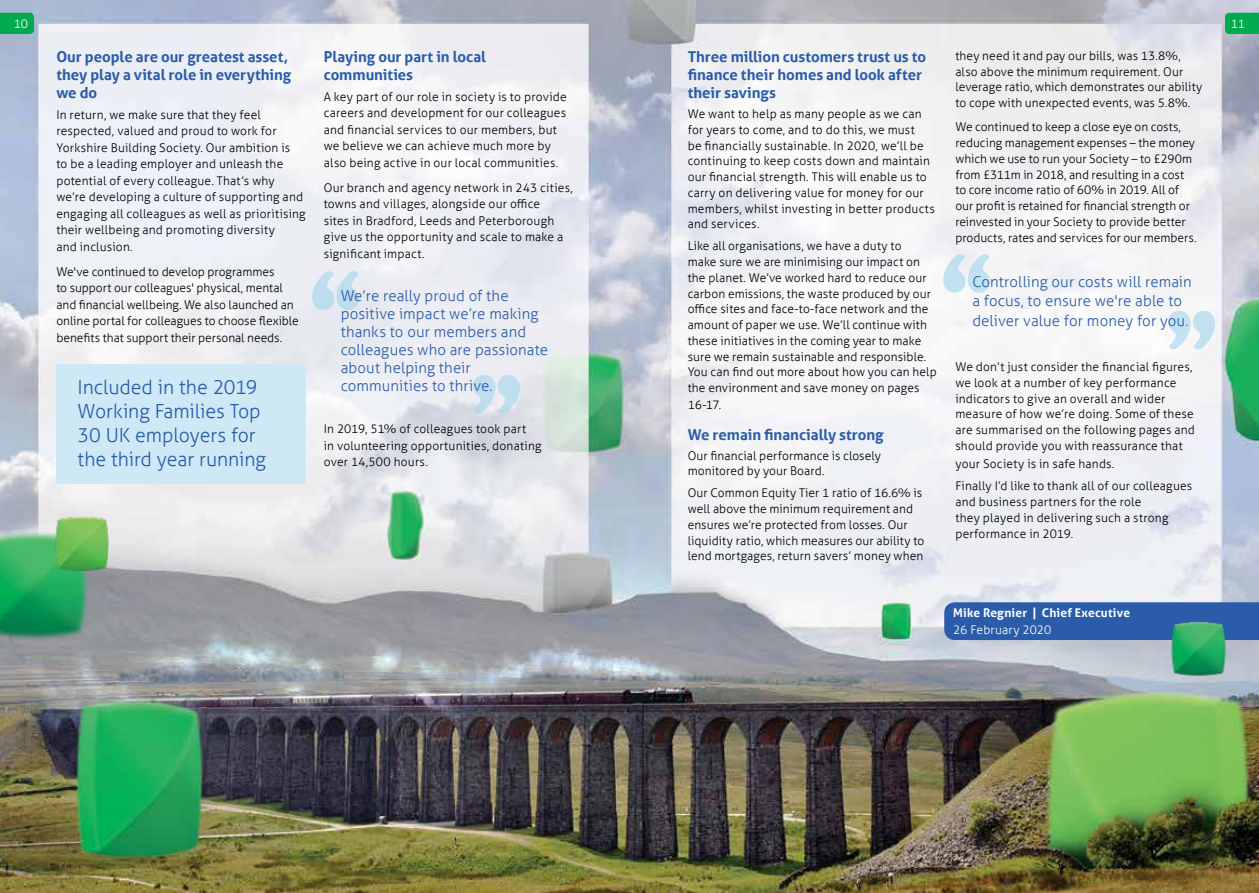
<style>
.page{position:relative;width:1259px;height:893px;background:#fff}
.page>*{position:absolute;margin:0;border:0;box-sizing:border-box;transform-origin:0 0}
.t1{font:300 19.5px/24px "YBSG Aller";letter-spacing:-.005em;color:#2a5caa}
.t2{font:300 15px/18px "YBSG Aller";letter-spacing:.005em;color:#2a5caa}
.t3{font:700 15px/18px "YBSG Aller";color:#2a5caa}
.t4{font:300 12px/15.8px "YBSG Aller";letter-spacing:.01em;color:#000}
.t5{font:700 12px "YBSG Aller";letter-spacing:.015em;color:#fff}
.t6{font:300 12px "YBSG Aller";letter-spacing:.005em;color:#fff}
</style>
<div class="page">
<img style="left:0;top:0;width:1259px;height:893px">
<div style="left:944px;top:602px;width:315px;height:38px;background:#2a5caa"></div>
<img style="left:1169px;top:618px;width:60px;height:60px">
<img style="left:0;top:528px;width:91px;height:115px">
<img style="left:52px;top:514px;width:60px;height:59px">
<svg style="left:312px;top:271px;width:47px;height:39px;background:#cde2ef"></svg>
<svg style="left:943px;top:254px;width:47px;height:39px"></svg>
<svg style="left:473px;top:375px;width:47px;height:39px;background:#cce0ed"></svg>
<svg style="left:1168px;top:311px;width:47px;height:38px"></svg>
<div style="left:56px;top:365px;width:250px;height:119px;background:#cee8f5"></div>
<svg style="left:0;top:13px;width:34px;height:21px"></svg>
<svg style="left:1225px;top:13px;width:34px;height:21px"></svg>
<p class="t6" style="left:14px;top:16px;width:16px">10</p>
<p class="t6" style="left:1230px;top:16px;width:16px">11</p>
<p class="t3" style="left:56px;top:48px;width:236px">Our people are our greatest asset, they play a vital role in everything we do</p>
<p class="t4" style="left:56px;top:106px;width:251px;line-height:16.5px">In return, we make sure that they feel respected, valued and proud to work for Yorkshire Building Society. Our ambition is<br>to be a leading employer and unleash the potential of every colleague. That’s why we’re developing a culture of supporting and engaging all colleagues as well as prioritising their wellbeing and promoting diversity<br>and inclusion.</p>
<p class="t4" style="left:56px;top:263px;width:244px;line-height:16.5px">We've continued to develop programmes<br>to support our colleagues' physical, mental and financial wellbeing. We also launched an online portal for colleagues to choose flexible benefits that support their personal needs.</p>
<h1 class="t1" style="left:78px;top:375px;width:190px">Included in the 2019<br>Working Families Top<br>30 UK employers for the third year running</h1>
<p class="t3" style="left:324px;top:48px;width:164px">Playing our part in local communities</p>
<p class="t4" style="left:324px;top:88px;width:244px;line-height:16.5px">A key part of our role in society is to provide careers and development for our colleagues and financial services to our members, but we believe we can achieve much more by also being active in our local communities.</p>
<p class="t4" style="left:324px;top:179px;width:251px;line-height:16.5px">Our branch and agency network in 243 cities, towns and villages, alongside our office<br>sites in Bradford, Leeds and Peterborough give us the opportunity and scale to make a significant impact.</p>
<p class="t2" style="left:341px;top:287px;width:209px">We’re really proud of the positive impact we’re making thanks to our members and colleagues who are passionate about helping their communities to thrive.</p>
<p class="t4" style="left:324px;top:421px;width:219px;line-height:16.5px">In 2019, 51% of colleagues took part<br>in volunteering opportunities, donating over 14,500 hours.</p>
<p class="t3" style="left:687px;top:48px;width:240px">Three million customers trust us to finance their homes and look after their savings</p>
<p class="t4" style="left:687px;top:106px;width:249px">We want to help as many people as we can for years to come, and to do this, we must<br>be financially sustainable. In 2020, we’ll be continuing to keep costs down and maintain our financial strength. This will enable us to carry on delivering value for money for our members, whilst investing in better products and services.</p>
<p class="t4" style="left:687px;top:238px;width:250px">Like all organisations, we have a duty to<br>make sure we are minimising our impact on the planet. We’ve worked hard to reduce our carbon emissions, the waste produced by our office sites and face-to-face network and the amount of paper we use. We’ll continue with these initiatives in the coming year to make sure we remain sustainable and responsible.<br>You can find out more about how you can help the environment and save money on pages 16-17.</p>
<p class="t3" style="left:687px;top:425px;width:198px">We remain financially strong</p>
<p class="t4" style="left:687px;top:447px;width:195px">Our financial performance is closely monitored by your Board.</p>
<p class="t4" style="left:687px;top:485px;width:238px">Our Common Equity Tier 1 ratio of 16.6% is well above the minimum requirement and ensures we’re protected from losses. Our liquidity ratio, which measures our ability to lend mortgages, return savers’ money when</p>
<p class="t4" style="left:955px;top:48px;width:249px">they need it and pay our bills, was 13.8%, also above the minimum requirement. Our leverage ratio, which demonstrates our ability to cope with unexpected events, was 5.8%.</p>
<p class="t4" style="left:955px;top:119px;width:243px">We continued to keep a close eye on costs, reducing management expenses – the money which we use to run your Society – to £290m from £311m in 2018, and resulting in a cost to core income ratio of 60% in 2019. All of our profit is retained for financial strength or reinvested in your Society to provide better products, rates and services for our members.</p>
<p class="t2" style="left:972px;top:272px;width:221px;line-height:19.5px">Controlling our costs will remain a focus, to ensure we're able to deliver value for money for you.</p>
<p class="t4" style="left:955px;top:359px;width:241px">We don’t just consider the financial figures, we look at a number of key performance indicators to give an overall and wider measure of how we’re doing. Some of these are summarised on the following pages and should provide you with reassurance that</p>
<p class="t4" style="left:955px;top:452px;width:238px;line-height:22.5px">your Society is in safe hands.<br>Finally I’d like to thank all of our colleagues</p>
<p class="t4" style="left:955px;top:494px;width:214px">and business partners for the role they played in delivering such a strong performance in 2019.</p>
<p class="t5" style="left:953px;top:606px;width:178px">Mike Regnier | Chief Executive</p>
<p class="t6" style="left:953px;top:622px;width:99px">26 February 2020</p>
</div>
